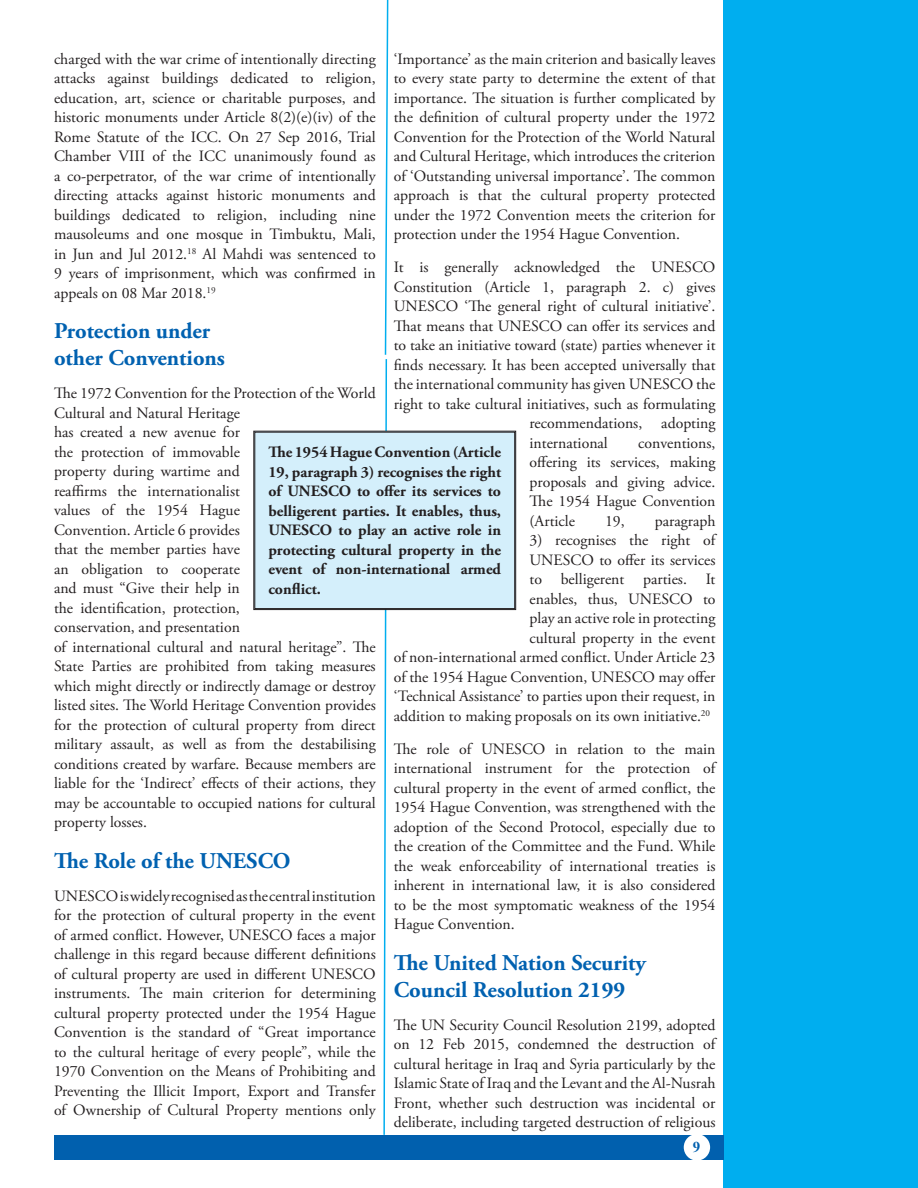
<style>
.page{position:relative;width:918px;height:1188px;background:#fff}
.page>*{position:absolute;margin:0;border:0;box-sizing:border-box;transform-origin:0 0}
.BT{font:700 22.5px/27px "Adobe Garamond Pro";color:#0161b0}
.BT-2{font:15.75px/19.5px "Adobe Garamond Pro";color:#231f20;text-align:justify}
.BT-3{font:700 15.75px/19.5px "Adobe Garamond Pro";color:#231f20;text-align:justify}
.t1{font:700 15px "Times New Roman";color:#0160ae}
</style>
<div class="page">
<div style="left:724px;top:0;width:194px;height:1188px;background:#00aeef"></div>
<div style="left:54px;top:1135px;width:670px;height:24px;background:#0160ae"></div>
<div style="left:684px;top:1134px;width:26px;height:27px;background:#fff;border-radius:50%"></div>
<svg style="left:383px;top:0;width:6px;height:1135px"></svg>
<div style="left:253px;top:430px;width:263px;height:180px;background:#d4effb"></div>
<div style="left:255px;top:432px;width:260px;height:177px;border:1px solid #231f20"></div>
<p class="BT-2" style="left:54px;top:50px;width:323px">charged with the war crime of intentionally directing attacks against buildings dedicated to religion, education, art, science or charitable purposes, and historic monuments under Article 8(2)(e)(iv) of the Rome Statute of the ICC. On 27 Sep 2016, Trial Chamber VIII of the ICC unanimously found as a co-perpetrator, of the war crime of intentionally directing attacks against historic monuments and buildings dedicated to religion, including nine mausoleums and one mosque in Timbuktu, Mali, in Jun and Jul 2012.<sup>18</sup> Al Mahdi was sentenced to 9 years of imprisonment, which was confirmed in appeals on 08 Mar 2018.<sup>19</sup></p>
<p class="BT" style="left:54px;top:318px;width:173px">Protection under other Conventions</p>
<p class="BT-2" style="left:54px;top:384px;width:323px;text-align:left">The 1972 Convention for the Protection of the World Cultural and Natural Heritage<br>has created a new avenue for<br>the protection of immovable<br>property during wartime and<br>reaffirms the internationalist<br>values of the 1954 Hague<br>Convention. Article 6 provides<br>that the member parties have<br>an obligation to cooperate<br>and must “Give their help in<br>the identification, protection,<br>conservation, and presentation<br>of international cultural and natural heritage”. The State Parties are prohibited from taking measures which might directly or indirectly damage or destroy listed sites. The World Heritage Convention provides for the protection of cultural property from direct military assault, as well as from the destabilising conditions created by warfare. Because members are liable for the ‘Indirect’ effects of their actions, they may be accountable to occupied nations for cultural property losses.</p>
<p class="BT" style="left:54px;top:848px;width:238px">The Role of the UNESCO</p>
<p class="BT-2" style="left:54px;top:887px;width:323px">UNESCO is widely recognised as the central institution for the protection of cultural property in the event of armed conflict. However, UNESCO faces a major challenge in this regard because different definitions of cultural property are used in different UNESCO instruments. The main criterion for determining cultural property protected under the 1954 Hague Convention is the standard of “Great importance to the cultural heritage of every people”, while the 1970 Convention on the Means of Prohibiting and Preventing the Illicit Import, Export and Transfer of Ownership of Cultural Property mentions only</p>
<p class="BT-2" style="left:394px;top:50px;width:323px">‘Importance’ as the main criterion and basically leaves to every state party to determine the extent of that importance. The situation is further complicated by the definition of cultural property under the 1972<br>Convention for the Protection of the World Natural and Cultural Heritage, which introduces the criterion of ‘Outstanding universal importance’. The common approach is that the cultural property protected under the 1972 Convention meets the criterion for protection under the 1954 Hague Convention.</p>
<p class="BT-2" style="left:394px;top:258px;width:323px">It is generally acknowledged the UNESCO</p>
<p class="BT-2" style="left:394px;top:278px;width:323px">Constitution (Article 1, paragraph 2. c) gives</p>
<p class="BT-2" style="left:394px;top:297px;width:323px">UNESCO ‘The general right of cultural initiative’.</p>
<p class="BT-2" style="left:394px;top:317px;width:323px">That means that UNESCO can offer its services and</p>
<p class="BT-2" style="left:394px;top:336px;width:323px">to take an initiative toward (state) parties whenever it</p>
<p class="BT-2" style="left:394px;top:356px;width:323px">finds necessary. It has been accepted universally that</p>
<p class="BT-2" style="left:394px;top:375px;width:323px">the international community has given UNESCO the</p>
<p class="BT-2" style="left:394px;top:395px;width:323px">right to take cultural initiatives, such as formulating</p>
<p class="BT-2" style="left:530px;top:414px;width:187px">recommendations, adopting</p>
<p class="BT-2" style="left:530px;top:434px;width:80px">international</p>
<p class="BT-2" style="left:530px;top:434px;width:187px;text-indent:109px">conventions, offering its services, making proposals and giving advice.<br>The 1954 Hague Convention (Article</p>
<p class="BT-3" style="left:268px;top:443px;width:234px">The 1954 Hague Convention (Article 19, paragraph 3) recognises the right of UNESCO to offer its services to belligerent parties. It enables, thus, UNESCO to play an active role in protecting cultural property in the event of non-international armed conflict.</p>
<p class="BT-2" style="left:605px;top:512px;width:21px">19,</p>
<p class="BT-2" style="left:655px;top:512px;width:62px">paragraph</p>
<p class="BT-2" style="left:530px;top:531px;width:187px">3) recognises the right of</p>
<p class="BT-2" style="left:530px;top:551px;width:187px">UNESCO to offer its services</p>
<p class="BT-2" style="left:530px;top:570px;width:187px">to belligerent parties. It</p>
<p class="BT-2" style="left:530px;top:590px;width:187px">enables, thus, UNESCO to</p>
<p class="BT-2" style="left:530px;top:609px;width:187px">play an active role in protecting</p>
<p class="BT-2" style="left:530px;top:629px;width:187px">cultural property in the event</p>
<p class="BT-2" style="left:394px;top:648px;width:323px">of non-international armed conflict. Under Article 23</p>
<p class="BT-2" style="left:394px;top:668px;width:323px">of the 1954 Hague Convention, UNESCO may offer</p>
<p class="BT-2" style="left:394px;top:687px;width:323px">‘Technical Assistance’ to parties upon their request, in</p>
<p class="BT-2" style="left:394px;top:707px;width:318px">addition to making proposals on its own initiative.<sup>20</sup></p>
<p class="BT-2" style="left:394px;top:740px;width:323px">The role of UNESCO in relation to the main international instrument for the protection of cultural property in the event of armed conflict, the 1954 Hague Convention, was strengthened with the adoption of the Second Protocol, especially due to the creation of the Committee and the Fund. While the weak enforceability of international treaties is inherent in international law, it is also considered to be the most symptomatic weakness of the 1954<br>Hague Convention.</p>
<p class="BT" style="left:394px;top:950px;width:254px">The United Nation Security<br>Council Resolution 2199</p>
<p class="BT-2" style="left:394px;top:1016px;width:323px">The UN Security Council Resolution 2199, adopted on 12 Feb 2015, condemned the destruction of cultural heritage in Iraq and Syria particularly by the Islamic State of Iraq and the Levant and the Al-Nusrah Front, whether such destruction was incidental or deliberate, including targeted destruction of religious</p>
<p class="t1" style="left:693px;top:1136px;width:9px">9</p>
</div>
